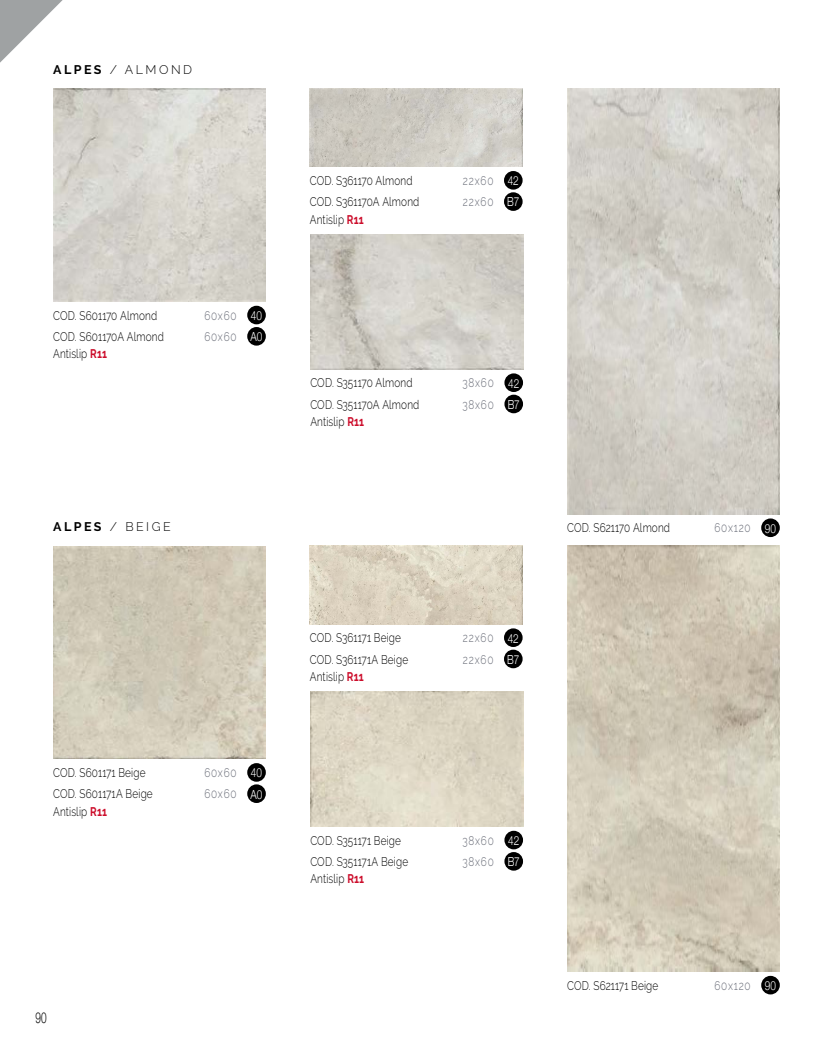
<style>
.page{position:relative;width:833px;height:1053px;background:#fff}
.page>*{position:absolute;margin:0;border:0;box-sizing:border-box;transform-origin:0 0}
.t1{font:300 15px "Helvetica Neue";color:#000;scale:.67 1}
.t2{font:300 12.5px/21.2px "Raleway";letter-spacing:.015em;color:#000;scale:.8 1}
.t3{font:300 12.5px/21.2px "Raleway";letter-spacing:.085em;color:#666a75;scale:.8 1}
.t4{font:300 12.5px/21.2px "Helvetica Neue";letter-spacing:-.015em;color:#fff;scale:.8 1}
.t5{font:300 12.5px "Raleway";letter-spacing:.015em;color:#000}
.s1{font-weight:700}
.s2{font-weight:700;color:#cc0d2b}
.s3{font-family:"Helvetica Neue";color:#fff}
</style>
<div class="page">
<img style="left:53px;top:89px;width:213px;height:212px">
<div style="left:247px;top:306px;width:19px;height:18px;background:#000;border-radius:50%"></div>
<div style="left:247px;top:327px;width:19px;height:18px;background:#000;border-radius:50%"></div>
<img style="left:310px;top:234px;width:213px;height:135px">
<div style="left:504px;top:373px;width:19px;height:19px;background:#000;border-radius:50%"></div>
<div style="left:504px;top:394px;width:19px;height:19px;background:#000;border-radius:50%"></div>
<img style="left:310px;top:89px;width:212px;height:78px">
<div style="left:504px;top:171px;width:18px;height:19px;background:#000;border-radius:50%"></div>
<div style="left:504px;top:192px;width:18px;height:19px;background:#000;border-radius:50%"></div>
<img style="left:567px;top:89px;width:213px;height:425px">
<div style="left:761px;top:518px;width:19px;height:19px;background:#000;border-radius:50%"></div>
<img style="left:567px;top:546px;width:213px;height:425px">
<div style="left:761px;top:975px;width:19px;height:19px;background:#000;border-radius:50%"></div>
<img style="left:53px;top:546px;width:213px;height:212px">
<div style="left:247px;top:763px;width:19px;height:18px;background:#000;border-radius:50%"></div>
<div style="left:247px;top:784px;width:19px;height:19px;background:#000;border-radius:50%"></div>
<img style="left:310px;top:691px;width:213px;height:135px">
<div style="left:504px;top:830px;width:19px;height:19px;background:#000;border-radius:50%"></div>
<div style="left:504px;top:852px;width:19px;height:18px;background:#000;border-radius:50%"></div>
<img style="left:310px;top:546px;width:212px;height:78px">
<div style="left:504px;top:628px;width:18px;height:19px;background:#000;border-radius:50%"></div>
<div style="left:504px;top:649px;width:18px;height:19px;background:#000;border-radius:50%"></div>
<svg style="left:0;top:0;width:63px;height:63px"></svg>
<p class="t5" style="left:53px;top:62px;width:140px"><span class="s1">ALPES</span> / ALMOND</p>
<p class="t2" style="left:53px;top:304px;width:140px">COD. S601170 Almond<br>COD. S601170A Almond</p>
<p class="t2" style="left:53px;top:343px;width:69px">Antislip <span class="s2">R11</span></p>
<p class="t3" style="left:204px;top:304px;width:42px">60x60<br>60x60</p>
<p class="t4" style="left:251px;top:304px;width:16px">40<br>A0</p>
<p class="t5" style="left:53px;top:519px;width:119px"><span class="s1">ALPES</span> / BEIGE</p>
<p class="t2" style="left:53px;top:761px;width:126px">COD. S601171 Beige<br>COD. S601171A Beige</p>
<p class="t2" style="left:53px;top:800px;width:69px">Antislip <span class="s2">R11</span></p>
<p class="t3" style="left:204px;top:761px;width:42px">60x60<br>60x60</p>
<p class="t4" style="left:251px;top:761px;width:16px">40<br>A0</p>
<p class="t2" style="left:310px;top:170px;width:138px">COD. S361170 Almond<br>COD. S361170A Almond</p>
<p class="t2" style="left:310px;top:208px;width:69px">Antislip <span class="s2">R11</span></p>
<p class="t3" style="left:463px;top:170px;width:40px">22x60<br>22x60</p>
<p class="t4" style="left:507px;top:169px;width:17px">42<br>B7</p>
<p class="t2" style="left:310px;top:372px;width:138px">COD. S351170 Almond<br>COD. S351170A Almond</p>
<p class="t2" style="left:310px;top:411px;width:69px">Antislip <span class="s2">R11</span></p>
<p class="t3" style="left:462px;top:372px;width:41px">38x60<br>38x60</p>
<p class="t4" style="left:508px;top:371px;width:17px">42<br>B7</p>
<p class="t2" style="left:310px;top:627px;width:124px">COD. S361171 Beige<br>COD. S361171A Beige</p>
<p class="t2" style="left:310px;top:666px;width:69px">Antislip <span class="s2">R11</span></p>
<p class="t3" style="left:463px;top:627px;width:40px">22x60<br>22x60</p>
<p class="t4" style="left:507px;top:626px;width:17px">42<br>B7</p>
<p class="t2" style="left:310px;top:829px;width:124px">COD. S351171 Beige<br>COD. S351171A Beige</p>
<p class="t2" style="left:310px;top:868px;width:69px">Antislip <span class="s2">R11</span></p>
<p class="t3" style="left:462px;top:829px;width:41px">38x60<br>38x60</p>
<p class="t4" style="left:508px;top:828px;width:17px">42<br>B7</p>
<p class="t1" style="left:35px;top:1005px;width:18px">90</p>
<p class="t2" style="left:567px;top:517px;width:130px">COD. S621170 Almond</p>
<p class="t3" style="left:714px;top:517px;width:79px">60x120 <span class="s3">90</span></p>
<p class="t2" style="left:567px;top:974px;width:116px">COD. S621171 Beige</p>
<p class="t3" style="left:714px;top:974px;width:79px">60x120 <span class="s3">90</span></p>
</div>
